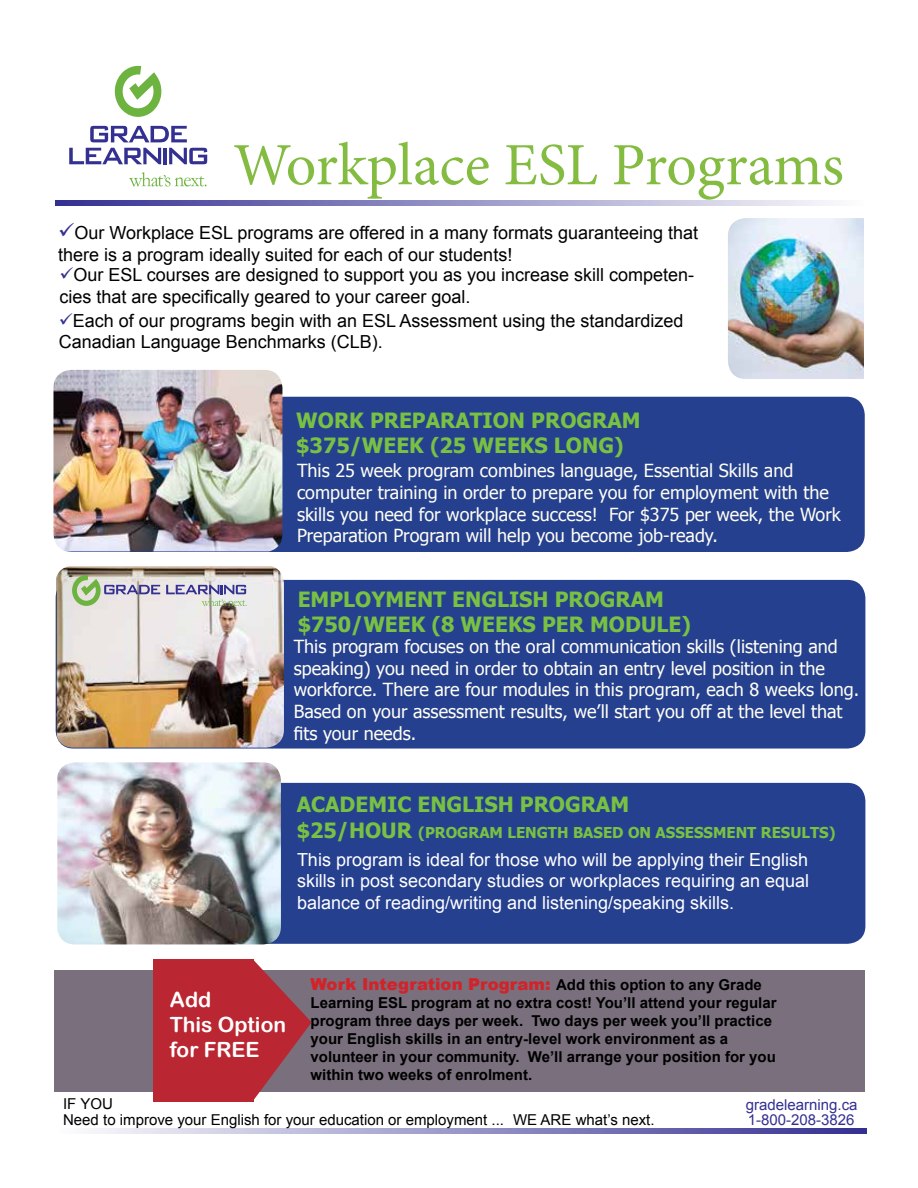
<style>
.page{position:relative;width:918px;height:1188px;background:#fff}
.page>*{position:absolute;margin:0;border:0;box-sizing:border-box;transform-origin:0 0}
.t1{font:60px "Minion Pro";letter-spacing:-.005em;color:#84bc41}
.t2{font:700 21px/25.2px "Tahoma";color:#78c143}
.t3{font:21px/25.2px "Arial Rounded MT Bold";color:#fff}
.t4{font:18px/21.6px "Tahoma";color:#fffef4}
.t5{font:18px/21.6px "Arial";color:#000}
.t6{font:18px/21.6px "Arial";color:#fff;text-align:justify}
.t7{font:900 16.5px "Arial";color:#d2232a}
.t8{font:700 15px/18px "Arial";color:#000}
.t9{font:15px "Arial";color:#000}
.t10{font:700 15px "Tahoma";color:#78c143}
.t11{font:15px "Arial";color:#333092}
.s1{color:#333092}
.s2{font-size:21px}
.s3{font-weight:700;font-size:15px;color:#000}
</style>
<div class="page">
<div style="left:54px;top:970px;width:811px;height:121px;background:#796f7d"></div>
<svg style="left:115px;top:66px;width:46px;height:51px"></svg>
<svg style="left:90px;top:126px;width:97px;height:16px"></svg>
<svg style="left:69px;top:148px;width:92px;height:16px"></svg>
<hr style="left:163px;top:148px;width:4px;height:16px;background:#333092">
<svg style="left:169px;top:148px;width:38px;height:16px"></svg>
<svg style="left:129px;top:172px;width:78px;height:15px"></svg>
<img style="left:728px;top:218px;width:136px;height:161px">
<div style="left:55px;top:397px;width:810px;height:155px;background:#25408f;border-radius:18px"></div>
<img style="left:53px;top:370px;width:229px;height:181px">
<svg style="left:55px;top:200px;width:774px;height:5px;background:#9391c5"></svg>
<svg style="left:94px;top:1128px;width:773px;height:6px;background:#9391c5"></svg>
<div style="left:56px;top:580px;width:809px;height:169px;background:#25408f;border-radius:18px"></div>
<img style="left:56px;top:566px;width:228px;height:182px">
<div style="left:59px;top:783px;width:806px;height:161px;background:#25408f;border-radius:18px"></div>
<img style="left:57px;top:762px;width:224px;height:182px">
<div style="left:153px;top:959px;width:101px;height:142px;background:#ba2632"></div>
<svg style="left:254px;top:960px;width:58px;height:140px"></svg>
<svg style="left:72px;top:575px;width:88px;height:31px;background:#bfc6ba"></svg>
<svg style="left:166px;top:585px;width:81px;height:21px;background:#bbbbcb"></svg>
<h1 class="t1" style="left:233px;top:125px;width:612px">Workplace ESL Programs</h1>
<p class="t5" style="left:58px;top:223px;width:642px"><span class="s1">✓</span>Our Workplace ESL programs are offered in a many formats guaranteeing that there is a program ideally suited for each of our students!</p>
<p class="t5" style="left:59px;top:264px;width:636px"><span class="s1">✓</span>Our ESL courses are designed to support you as you increase skill competen&shy;cies that are specifically geared to your career goal.</p>
<p class="t5" style="left:59px;top:310px;width:626px"><span class="s1">✓</span>Each of our programs begin with an ESL Assessment using the standardized<br>Canadian Language Benchmarks (CLB).</p>
<p class="t2" style="left:296px;top:407px;width:346px">WORK PREPARATION PROGRAM $375/WEEK (25 WEEKS LONG)</p>
<p class="t4" style="left:297px;top:459px;width:545px">This 25 week program combines language, Essential Skills and computer training in order to prepare you for employment with the skills you need for workplace success! For $375 per week, the Work Preparation Program will help you become job-ready.</p>
<p class="t2" style="left:298px;top:585px;width:395px">EMPLOYMENT ENGLISH PROGRAM $750/WEEK (8 WEEKS PER MODULE)</p>
<p class="t4" style="left:294px;top:635px;width:567px">This program focuses on the oral communication skills (listening and speaking) you need in order to obtain an entry level position in the workforce. There are four modules in this program, each 8 weeks long.<br>Based on your assessment results, we’ll start you off at the level that fits your needs.</p>
<p class="t2" style="left:297px;top:791px;width:334px">ACADEMIC ENGLISH PROGRAM</p>
<p class="t10" style="left:297px;top:822px;width:540px"><span class="s2">$25/HOUR</span> (PROGRAM LENGTH BASED ON ASSESSMENT RESULTS)</p>
<p class="t6" style="left:297px;top:849px;width:514px">This program is ideal for those who will be applying their English skills in post secondary studies or workplaces requiring an equal balance of reading/writing and listening/speaking skills.</p>
<p class="t7" style="left:311px;top:972px;width:453px">Work Integration Program: <span class="s3">Add this option to any Grade</span></p>
<p class="t8" style="left:311px;top:994px;width:467px">Learning ESL program at no extra cost! You’ll attend your regular program three days per week. Two days per week you’ll practice your English skills in an entry-level work environment as a volunteer in your community. We’ll arrange your position for you within two weeks of enrolment.</p>
<p class="t9" style="left:63px;top:1110px;width:593px">Need to improve your English for your education or employment ... WE ARE what’s next.</p>
<p class="t11" style="left:748px;top:1110px;width:108px">1-800-208-3826</p>
<p class="t3" style="left:170px;top:987px;width:118px">Add<br>This Option for FREE</p>
<p class="t9" style="left:63px;top:1094px;width:51px">IF YOU</p>
<p class="t11" style="left:746px;top:1095px;width:113px">gradelearning.ca</p>
</div>
